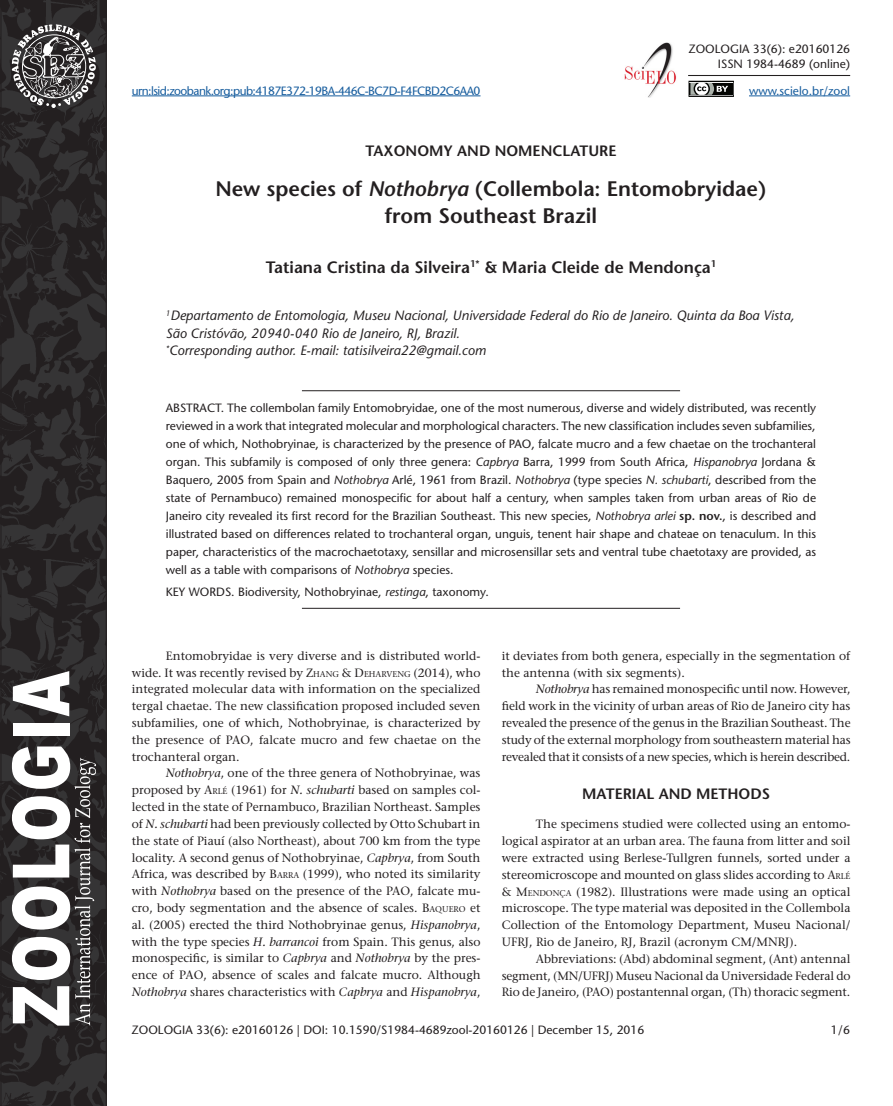
<style>
.page{position:relative;width:893px;height:1106px;background:#fff}
.page>*{position:absolute;margin:0;border:0;box-sizing:border-box;transform-origin:0 0}
._1_Título{font:600 21px/27.3px "Stone Sans";color:#231f20;text-align:center}
._2_Autor{font:600 16.5px "Stone Sans";color:#231f20}
._7_Seções{font:600 15px "Stone Sans";color:#231f20}
._3_Endereço{font:italic 13.5px/17.5px "Stone Sans";color:#231f20}
._6_Corpo_do_texto{font:12px/16.8px "Stone Serif";color:#231f20;text-align:justify}
._4_Abstract{font:12px/18px "Stone Sans";color:#231f20;text-align:justify}
.Header_autor{font:12px "Stone Sans";color:#231f20}
._15_Catálogo{font:12px "Stone Sans";letter-spacing:-.045em;color:#175d9e}
._5_Key_words{font:12px "Stone Sans";color:#231f20}
.Header_título{font:12px "Stone Sans";color:#231f20}
.Header_título-2{font:12px "Stone Sans";color:#175d9e}
.s1{font-style:italic}
.s2{font-weight:600}
.s3{font-style:inherit}
.s4{font-size:8.4px}
</style>
<div class="page">
<div style="left:688px;top:81px;width:46px;height:16px;border:1px solid #040503"></div>
<div style="left:690px;top:83px;width:43px;height:12px;background:#040503"></div>
<svg style="left:690px;top:83px;width:38px;height:12px"></svg>
<hr style="left:688px;top:75px;width:162px;height:1px;background:#231f20">
<hr style="left:749px;top:96px;width:101px;height:1px;background:#175d9e">
<img style="left:624px;top:43px;width:53px;height:55px">
<svg style="left:0;top:0;width:107px;height:1106px;background:#2b2829"></svg>
<svg style="left:12px;top:24px;width:84px;height:84px;background:#615f60"></svg>
<svg style="left:12px;top:746px;width:84px;height:279px"></svg>
<div style="left:13px;top:723px;width:56px;height:13px;background:#fff"></div>
<svg style="left:13px;top:671px;width:56px;height:45px"></svg>
<hr style="left:302px;top:390px;width:378px;height:1px;background:#231f20">
<hr style="left:302px;top:608px;width:378px;height:1px;background:#231f20">
<hr style="left:132px;top:96px;width:348px;height:1px;background:#175d9e">
<p class="_15_Catálogo" style="left:132px;top:83px;width:350px">urn:lsid:zoobank.org:pub:4187E372-19BA-446C-BC7D-F4FCBD2C6AA0</p>
<p class="Header_título" style="left:688px;top:42px;width:163px">ZOOLOGIA 33(6): e20160126</p>
<p class="Header_título" style="left:718px;top:56px;width:134px">ISSN 1984-4689 (online)</p>
<p class="Header_título-2" style="left:749px;top:83px;width:103px">www.scielo.br/zool</p>
<p class="_7_Seções" style="left:365px;top:142px;width:253px">TAXONOMY AND NOMENCLATURE</p>
<p class="_1_Título" style="left:215px;top:175px;width:553px">New species of <span class="s1">Nothobrya</span> (Collembola: Entomobryidae) from Southeast Brazil</p>
<p class="_2_Autor" style="left:266px;top:257px;width:452px">Tatiana Cristina da Silveira<sup>1*</sup> &amp; Maria Cleide de Mendonça<sup>1</sup></p>
<p class="_3_Endereço" style="left:166px;top:307px;width:630px"><sup>1</sup>Departamento de Entomologia, Museu Nacional, Universidade Federal do Rio de Janeiro. Quinta da Boa Vista,<br>São Cristóvão, 20940-040 Rio de Janeiro, RJ, Brazil.</p>
<p class="_3_Endereço" style="left:166px;top:342px;width:321px"><sup>*</sup>Corresponding author. E-mail: tatisilveira22@gmail.com</p>
<p class="_4_Abstract" style="left:166px;top:398px;width:652px">ABSTRACT. The collembolan family Entomobryidae, one of the most numerous, diverse and widely distributed, was recently reviewed in a work that integrated molecular and morphological characters. The new classification includes seven subfamilies, one of which, Nothobryinae, is characterized by the presence of PAO, falcate mucro and a few chaetae on the trochanteral organ. This subfamily is composed of only three genera: <span class="s1">Capbrya</span> Barra, 1999 from South Africa, <span class="s1">Hispanobrya</span> Jordana &amp; Baquero, 2005 from Spain and <span class="s1">Nothobrya</span> Arlé, 1961 from Brazil. <span class="s1">Nothobrya</span> (type species <span class="s1">N. schubarti</span>, described from the state of Pernambuco) remained monospecific for about half a century, when samples taken from urban areas of Rio de Janeiro city revealed its first record for the Brazilian Southeast. This new species, <span class="s1">Nothobrya arlei</span> <span class="s2">sp. nov.</span>, is described and illustrated based on differences related to trochanteral organ, unguis, tenent hair shape and chateae on tenaculum. In this paper, characteristics of the macrochaetotaxy, sensillar and microsensillar sets and ventral tube chaetotaxy are provided, as well as a table with comparisons of <span class="s1">Nothobrya</span> species.</p>
<p class="_5_Key_words" style="left:166px;top:584px;width:324px">KEY WORDS. Biodiversity, Nothobryinae, <span class="s1">restinga</span>, taxonomy.</p>
<p class="_6_Corpo_do_texto" style="left:132px;top:647px;width:350px;text-indent:34px">Entomobryidae is very diverse and is distributed world&shy;wide. It was recently revised by <span class="s3">Z</span><span class="s4">HANG</span> &amp; <span class="s3">D</span><span class="s4">EHARVENG</span> (2014), who integrated molecular data with information on the specialized tergal chaetae. The new classification proposed included seven subfamilies, one of which, Nothobryinae, is characterized by the presence of PAO, falcate mucro and few chaetae on the trochanteral organ.</p>
<p class="_6_Corpo_do_texto" style="left:132px;top:765px;width:350px;text-indent:34px"><span class="s1">Nothobrya</span>, one of the three genera of Nothobryinae, was proposed by <span class="s3">A</span><span class="s4">RLÉ</span> (1961) for <span class="s1">N. schubarti</span> based on samples col&shy;lected in the state of Pernambuco, Brazilian Northeast. Samples of <span class="s1">N. schubarti</span> had been previously collected by Otto Schubart in the state of Piauí (also Northeast), about 700 km from the type locality. A second genus of Nothobryinae, <span class="s1">Capbrya</span>, from South Africa, was described by <span class="s3">B</span><span class="s4">ARRA</span> (1999), who noted its similarity with <span class="s1">Nothobrya</span> based on the presence of the PAO, falcate mu&shy;cro, body segmentation and the absence of scales. <span class="s3">B</span><span class="s4">AQUERO</span> et al. (2005) erected the third Nothobryinae genus, <span class="s1">Hispanobrya</span>, with the type species <span class="s1">H. barrancoi</span> from Spain. This genus, also monospecific, is similar to <span class="s1">Capbrya</span> and <span class="s1">Nothobrya</span> by the pres&shy;ence of PAO, absence of scales and falcate mucro. Although <span class="s1">Nothobrya</span> shares characteristics with <span class="s1">Capbrya</span> and <span class="s1">Hispanobrya</span>,</p>
<p class="_6_Corpo_do_texto" style="left:502px;top:647px;width:350px">it deviates from both genera, especially in the segmentation of the antenna (with six segments).</p>
<p class="_6_Corpo_do_texto" style="left:502px;top:681px;width:350px;text-indent:34px"><span class="s1">Nothobrya</span> has remained monospecific until now. However, field work in the vicinity of urban areas of Rio de Janeiro city has revealed the presence of the genus in the Brazilian Southeast. The study of the external morphology from southeastern material has revealed that it consists of a new species, which is herein described.</p>
<p class="_7_Seções" style="left:582px;top:784px;width:189px">MATERIAL AND METHODS</p>
<p class="_6_Corpo_do_texto" style="left:502px;top:815px;width:350px;text-indent:34px">The specimens studied were collected using an entomo&shy;logical aspirator at an urban area. The fauna from litter and soil were extracted using Berlese-Tullgren funnels, sorted under a stereomicroscope and mounted on glass slides according to <span class="s3">A</span><span class="s4">RLÉ </span>&amp; <span class="s3">M</span><span class="s4">ENDONÇA</span> (1982). Illustrations were made using an optical microscope. The type material was deposited in the Collembola Collection of the Entomology Department, Museu Nacional/ UFRJ, Rio de Janeiro, RJ, Brazil (acronym CM/MNRJ).</p>
<p class="_6_Corpo_do_texto" style="left:502px;top:950px;width:350px;text-indent:34px">Abbreviations: (Abd) abdominal segment, (Ant) antennal segment, (MN/UFRJ) Museu Nacional da Universidade Federal do Rio de Janeiro, (PAO) postantennal organ, (Th) thoracic segment.</p>
<p class="Header_autor" style="left:132px;top:1022px;width:514px">ZOOLOGIA 33(6): e20160126 | DOI: 10.1590/S1984-4689zool-20160126 | December 15, 2016</p>
<p class="Header_título" style="left:831px;top:1022px;width:21px">1/6</p>
</div>
